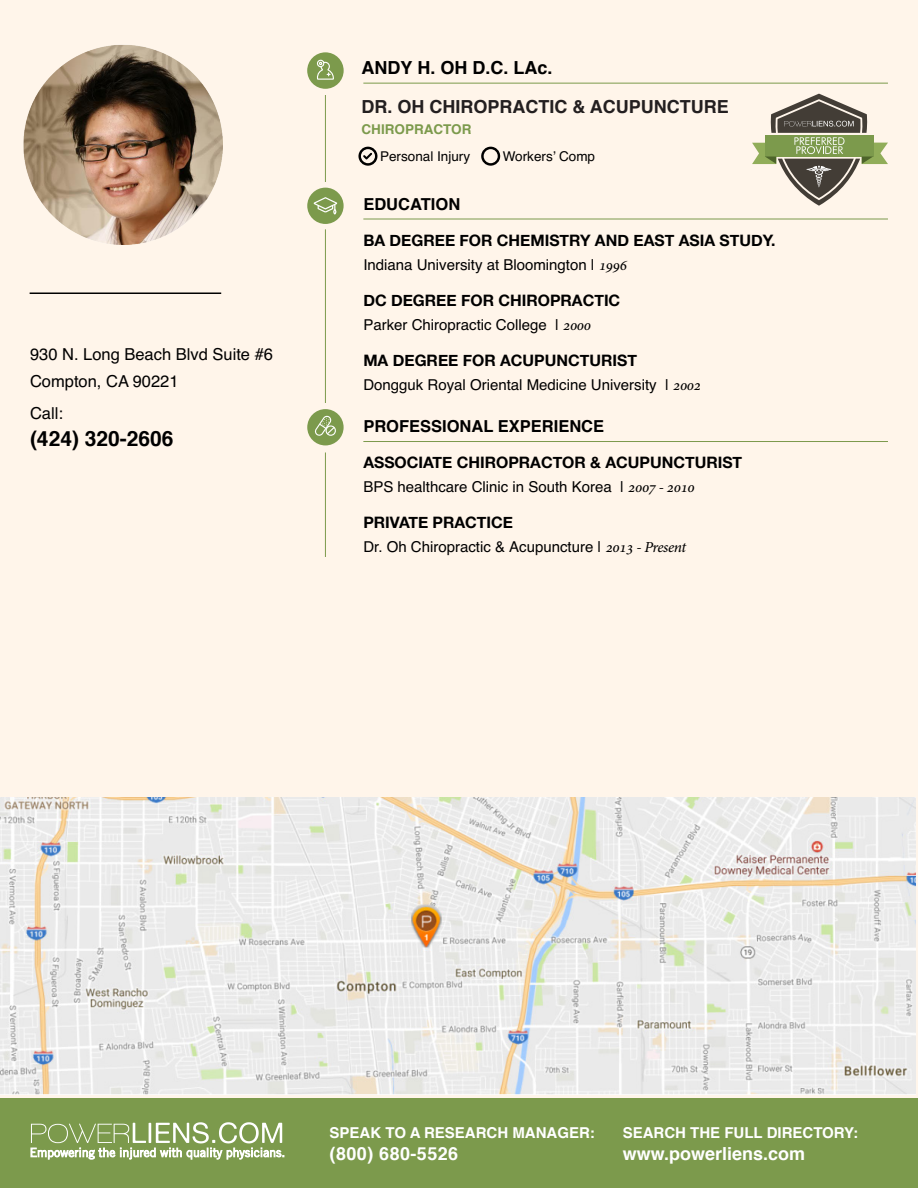
<style>
.page{position:relative;width:918px;height:1188px;background:#fff5ea}
.page>*{position:absolute;margin:0;border:0;box-sizing:border-box;transform-origin:0 0}
.t1{font:700 21px "Helvetica";color:#000}
.t2{font:700 18px "Helvetica";color:#231f20}
.t3{font:700 18px "Helvetica";color:#fff}
.t4{font:700 18px "Helvetica";color:#000}
.t5{font:700 18px "Helvetica";letter-spacing:.025em;color:#fff}
.t6{font:16.5px/27px "Helvetica";color:#000}
.t7{font:700 16.5px "Helvetica";color:#000}
.t8{font:700 15.75px "Helvetica Neue";color:#000}
.t9{font:15px "Helvetica";color:#000}
.t10{font:700 15px "Helvetica";color:#fff}
.t11{font:13.5px "Helvetica";color:#000}
.t12{font:700 13.5px "Helvetica";color:#7c9a4c}
.s1{font-family:"Adobe Hebrew";font-style:italic}
</style>
<div class="page">
<div style="left:0;top:1098px;width:918px;height:89px;background:#7c9a4c"></div>
<hr style="left:325px;top:95px;width:1px;height:87px;background:#7c9a4c">
<hr style="left:325px;top:229px;width:1px;height:174px;background:#7c9a4c">
<hr style="left:325px;top:452px;width:1px;height:105px;background:#7c9a4c">
<div style="left:307px;top:52px;width:37px;height:37px;background:#7c9a4c;border-radius:50%"></div>
<svg style="left:317px;top:59px;width:17px;height:21px"></svg>
<div style="left:307px;top:188px;width:37px;height:36px;background:#7c9a4c;border-radius:50%"></div>
<svg style="left:314px;top:197px;width:23px;height:17px"></svg>
<div style="left:307px;top:409px;width:37px;height:36px;background:#7c9a4c;border-radius:50%"></div>
<svg style="left:315px;top:415px;width:21px;height:21px"></svg>
<svg style="left:358px;top:147px;width:19px;height:19px"></svg>
<svg style="left:481px;top:147px;width:19px;height:19px"></svg>
<svg style="left:752px;top:94px;width:136px;height:112px"></svg>
<hr style="left:363px;top:219px;width:525px;height:1px;background:#7c9a4c">
<hr style="left:363px;top:83px;width:525px;height:1px;background:#7c9a4c">
<hr style="left:363px;top:441px;width:525px;height:1px;background:#7c9a4c">
<img style="left:23px;top:45px;width:199px;height:200px">
<img style="left:0;top:797px;width:916px;height:297px">
<hr style="left:30px;top:292px;width:191px;height:2px;background:#000">
<svg style="left:31px;top:1122px;width:253px;height:37px"></svg>
<p class="t6" style="left:30px;top:342px;width:245px">930 N. Long Beach Blvd Suite #6<br>Compton, CA 90221</p>
<p class="t6" style="left:30px;top:400px;width:34px">Call:</p>
<h1 class="t1" style="left:30px;top:422px;width:145px">(424) 320-2606</h1>
<p class="t4" style="left:362px;top:53px;width:193px">ANDY H. OH D.C. LAc.</p>
<p class="t2" style="left:362px;top:92px;width:369px">DR. OH CHIROPRACTIC &amp; ACUPUNCTURE</p>
<p class="t12" style="left:362px;top:118px;width:112px">CHIROPRACTOR</p>
<p class="t11" style="left:380px;top:146px;width:92px">Personal Injury</p>
<p class="t11" style="left:503px;top:146px;width:94px">Workers’ Comp</p>
<p class="t7" style="left:363px;top:191px;width:98px">EDUCATION</p>
<p class="t8" style="left:363px;top:228px;width:414px">BA DEGREE FOR CHEMISTRY AND EAST ASIA STUDY.</p>
<p class="t9" style="left:363px;top:253px;width:265px">Indiana University at Bloomington | <span class="s1">1996</span></p>
<p class="t8" style="left:363px;top:288px;width:258px">DC DEGREE FOR CHIROPRACTIC</p>
<p class="t9" style="left:363px;top:313px;width:229px">Parker Chiropractic College | <span class="s1">2000</span></p>
<p class="t8" style="left:363px;top:348px;width:275px">MA DEGREE FOR ACUPUNCTURIST</p>
<p class="t9" style="left:363px;top:373px;width:339px">Dongguk Royal Oriental Medicine University | <span class="s1">2002</span></p>
<p class="t7" style="left:363px;top:413px;width:242px">PROFESSIONAL EXPERIENCE</p>
<p class="t8" style="left:363px;top:450px;width:380px">ASSOCIATE CHIROPRACTOR &amp; ACUPUNCTURIST</p>
<p class="t9" style="left:363px;top:475px;width:333px">BPS healthcare Clinic in South Korea | <span class="s1">2007 - 2010</span></p>
<p class="t8" style="left:363px;top:510px;width:151px">PRIVATE PRACTICE</p>
<p class="t9" style="left:363px;top:535px;width:324px">Dr. Oh Chiropractic &amp; Acupuncture | <span class="s1">2013 - Present</span></p>
<p class="t10" style="left:330px;top:1120px;width:267px">SPEAK TO A RESEARCH MANAGER:</p>
<p class="t5" style="left:330px;top:1139px;width:130px">(800) 680-5526</p>
<p class="t10" style="left:623px;top:1120px;width:237px">SEARCH THE FULL DIRECTORY:</p>
<p class="t3" style="left:623px;top:1139px;width:184px">www.powerliens.com</p>
</div>
